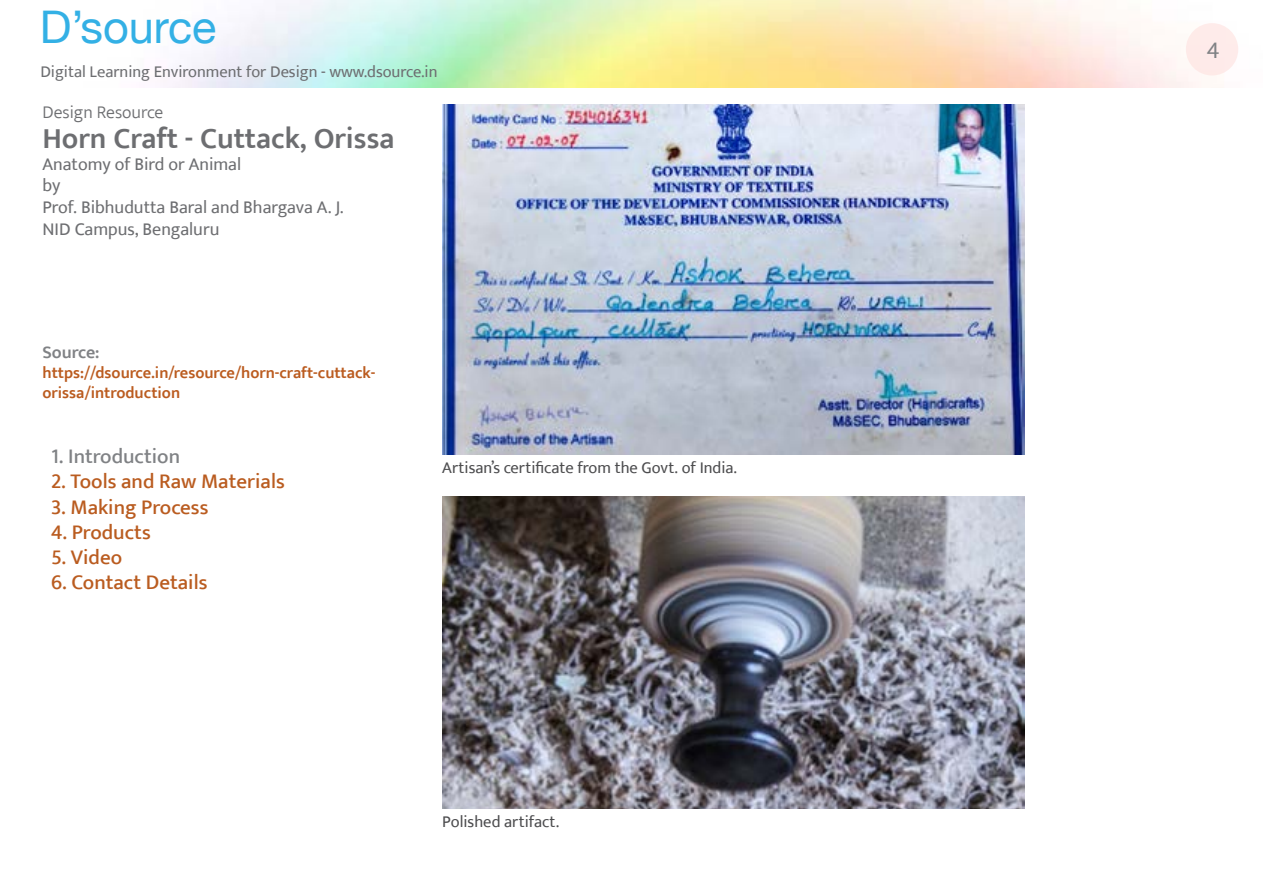
<style>
.page{position:relative;width:1263px;height:893px;background:#fff}
.page>*{position:absolute;margin:0;border:0;box-sizing:border-box;transform-origin:0 0}
.t1{font:45px "Helvetica Neue";color:#33b0e5}
.t2{font:600 30px "Ek Mukta";color:#6d6e71}
.t3{font:24px "Ek Mukta";color:#808285}
.t4{font:500 21px "Ek Mukta";color:#ba5c20}
.t5{font:500 21px "Ek Mukta";color:#808285}
.t6{font:18px/21.6px "Ek Mukta";color:#6d6e71}
.t7{font:300 18px "Ek Mukta";color:#6d6e71}
.t8{font:600 18px "Ek Mukta";color:#808285}
.t9{font:600 16.5px/19.8px "Ek Mukta";color:#bb5c20}
.t10{font:16.5px "Ek Mukta";color:#4d4d4f}
.t11{font:16.5px "Ek Mukta";color:#6d6e71}
</style>
<div class="page">
<div style="left:1186px;top:23px;width:52px;height:52px;background:#feebea;border-radius:50%"></div>
<img style="left:442px;top:105px;width:583px;height:349px">
<img style="left:442px;top:496px;width:583px;height:313px">
<h1 class="t1" style="left:40px;top:0;width:178px">D’source</h1>
<p class="t11" style="left:40px;top:62px;width:399px">Digital Learning Environment for Design - www.dsource.in</p>
<p class="t7" style="left:43px;top:101px;width:122px">Design Resource</p>
<h2 class="t2" style="left:43px;top:120px;width:353px">Horn Craft - Cuttack, Orissa</h2>
<p class="t6" style="left:43px;top:153px;width:303px">Anatomy of Bird or Animal<br>by<br>Prof. Bibhudutta Baral and Bhargava A. J.<br>NID Campus, Bengaluru</p>
<p class="t8" style="left:43px;top:342px;width:59px">Source:</p>
<p class="t9" style="left:43px;top:363px;width:334px">https://dsource.in/resource/horn-craft-cuttack&shy;orissa/introduction</p>
<p class="t5" style="left:51px;top:444px;width:131px">1. Introduction</p>
<p class="t4" style="left:51px;top:469px;width:235px">2. Tools and Raw Materials</p>
<p class="t4" style="left:51px;top:494px;width:159px">3. Making Process</p>
<p class="t4" style="left:51px;top:519px;width:101px">4. Products</p>
<p class="t4" style="left:51px;top:544px;width:73px">5. Video</p>
<p class="t4" style="left:51px;top:570px;width:158px">6. Contact Details</p>
<p class="t10" style="left:442px;top:457px;width:296px">Artisan’s certificate from the Govt. of India.</p>
<p class="t10" style="left:442px;top:812px;width:118px">Polished artifact.</p>
<h3 class="t3" style="left:1207px;top:35px;width:14px">4</h3>
</div>
